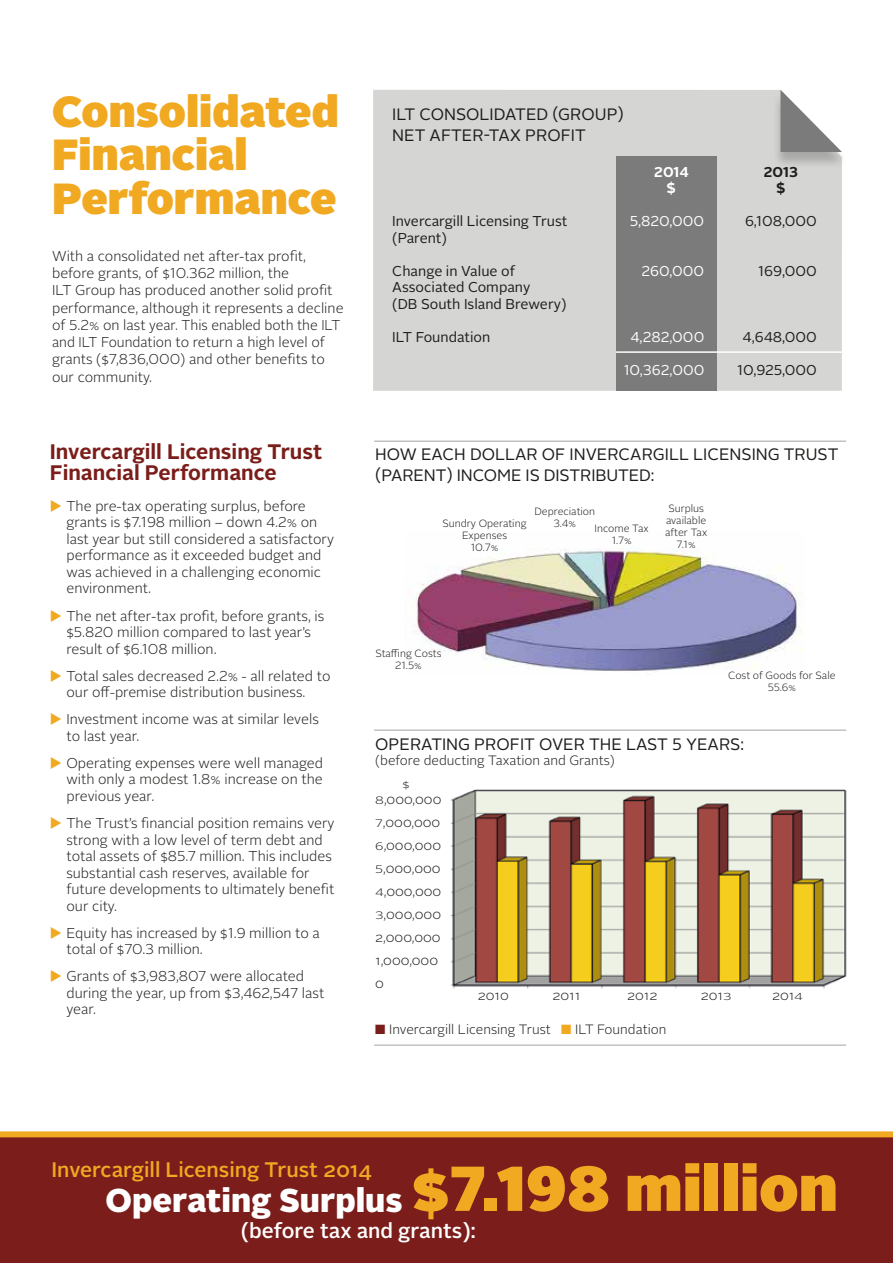
<style>
.page{position:relative;width:893px;height:1263px;background:#fff}
.page>*{position:absolute;margin:0;border:0;box-sizing:border-box;transform-origin:0 0}
.t1{font:900 43.5px/43.5px "Alright Sans";color:#f1a922}
.t2{font:900 33px "Alright Sans";color:#fff}
.t3{font:700 21px/21px "Alright Sans";color:#7b1e1b}
.t4{font:500 21px "Alright Sans";color:#f1a922}
.t5{font:500 21px "Alright Sans";color:#fff}
.t6{font:16.5px/21px "Alright Sans";color:#1d1d1b}
.t7{font:300 14.25px/16.5px "Alright Sans";color:#1d1d1b}
.t8{font:14.25px/16.5px "Alright Sans";color:#1d1d1b}
.t9{font:14.25px "Alright Sans";color:#fff}
.t10{font:700 14.25px "Alright Sans";color:#fff}
.t11{font:700 14.25px "Alright Sans";color:#1d1d1b}
.t12{font:300 13.5px/23px "Alright Sans";color:#1d1d1b}
.t13{font:300 10.8px "Alright Sans";color:#1d1d1b;scale:1.25 1}
.t14{font:300 10.5px/12px "Alright Sans";color:#1d1d1b;text-align:center}
.s1{color:#f1a922}
.s2{font-size:10.8px}
.s3{color:#7b1e1b}
.s4{font-size:10.2px}
.s5{font-size:63.15px;color:#f1a922}
</style>
<div class="page">
<div style="left:373px;top:90px;width:469px;height:301px;background:#d5d5d4"></div>
<div style="left:772px;top:92px;width:77px;height:77px;background:#1d1d1b;opacity:.25"></div>
<svg style="left:780px;top:90px;width:62px;height:62px"></svg>
<div style="left:0;top:1135px;width:893px;height:128px;background:#7b1e1b"></div>
<div style="left:616px;top:156px;width:101px;height:235px;background:#7c7b7b"></div>
<hr style="left:616px;top:351px;width:227px;height:2px;background:#fff">
<div style="left:0;top:1131px;width:893px;height:6px;background:#f1a922"></div>
<img style="left:413px;top:548px;width:390px;height:123px">
<img style="left:450px;top:789px;width:397px;height:200px">
<hr style="left:374px;top:440px;width:472px;height:2px;background:#c2c1c1">
<hr style="left:374px;top:729px;width:472px;height:2px;background:#c2c1c1">
<hr style="left:374px;top:1044px;width:472px;height:2px;background:#c2c1c1">
<h1 class="t1" style="left:52px;top:89px;width:288px">Consolidated<br>Financial<br>Performance</h1>
<p class="t7" style="left:52px;top:247px;width:293px;line-height:17.2px">With a consolidated net after-tax profit, before grants, of $10.362 million, the<br>ILT Group has produced another solid profit performance, although it represents a decline of 5.2% on last year. This enabled both the ILT and ILT Foundation to return a high level of grants ($7,836,000) and other benefits to our community.</p>
<h3 class="t3" style="left:50px;top:441px;width:274px">Invercargill Licensing Trust<br>Financial Performance</h3>
<p class="t7" style="left:66px;top:498px;width:269px;text-indent:-17px"><span class="s1">◆</span> The pre-tax operating surplus, before grants is $7.198 million – down 4.2% on last year but still considered a satisfactory performance as it exceeded budget and was achieved in a challenging economic environment.</p>
<p class="t7" style="left:66px;top:608px;width:259px;text-indent:-17px"><span class="s1">◆</span> The net after-tax profit, before grants, is $5.820 million compared to last year’s result of $6.108 million.</p>
<p class="t7" style="left:50px;top:668px;width:282px;text-align:center"><span class="s1">◆</span> Total sales decreased 2.2% - all related to our off-premise distribution business.</p>
<p class="t7" style="left:66px;top:711px;width:254px;text-indent:-17px"><span class="s1">◆</span> Investment income was at similar levels to last year.</p>
<p class="t7" style="left:66px;top:755px;width:258px;text-align:justify;text-indent:-17px"><span class="s1">◆</span> Operating expenses were well managed with only a modest 1.8% increase on the previous year.</p>
<p class="t7" style="left:66px;top:815px;width:270px;text-indent:-17px"><span class="s1">◆</span> The Trust’s financial position remains very strong with a low level of term debt and total assets of $85.7 million. This includes substantial cash reserves, available for future developments to ultimately benefit our city.</p>
<p class="t7" style="left:66px;top:925px;width:255px;text-indent:-17px"><span class="s1">◆</span> Equity has increased by $1.9 million to a total of $70.3 million.</p>
<p class="t7" style="left:66px;top:968px;width:259px;text-indent:-17px"><span class="s1">◆</span> Grants of $3,983,807 were allocated during the year, up from $3,462,547 last year.</p>
<p class="t6" style="left:392px;top:104px;width:233px">ILT CONSOLIDATED (GROUP)<br>NET AFTER-TAX PROFIT</p>
<p class="t10" style="left:654px;top:162px;width:36px">2014</p>
<p class="t11" style="left:763px;top:162px;width:36px">2013</p>
<p class="t10" style="left:667px;top:178px;width:11px">$</p>
<p class="t11" style="left:776px;top:178px;width:11px">$</p>
<p class="t8" style="left:392px;top:213px;width:177px">Invercargill Licensing Trust</p>
<p class="t9" style="left:630px;top:212px;width:76px">5,820,000</p>
<p class="t8" style="left:745px;top:213px;width:73px">6,108,000</p>
<p class="t8" style="left:392px;top:230px;width:56px">(Parent)</p>
<p class="t8" style="left:392px;top:263px;width:124px">Change in Value of</p>
<p class="t9" style="left:641px;top:261px;width:64px">260,000</p>
<p class="t8" style="left:758px;top:263px;width:60px">169,000</p>
<p class="t8" style="left:392px;top:279px;width:176px">Associated Company<br>(DB South Island Brewery)</p>
<p class="t8" style="left:392px;top:329px;width:100px">ILT Foundation</p>
<p class="t9" style="left:630px;top:327px;width:75px">4,282,000</p>
<p class="t8" style="left:743px;top:329px;width:76px">4,648,000</p>
<p class="t9" style="left:624px;top:360px;width:82px">10,362,000</p>
<p class="t8" style="left:737px;top:362px;width:81px">10,925,000</p>
<p class="t6" style="left:375px;top:444px;width:465px">HOW EACH DOLLAR OF INVERCARGILL LICENSING TRUST (PARENT) INCOME IS DISTRIBUTED:</p>
<p class="t14" style="left:443px;top:518px;width:86px">Sundry Operating<br>Expenses<br>10.7%</p>
<p class="t14" style="left:534px;top:505px;width:62px">Depreciation<br>3.4%</p>
<p class="t14" style="left:595px;top:523px;width:56px">Income Tax<br>1.7%</p>
<p class="t14" style="left:665px;top:503px;width:44px">Surplus available after Tax<br>7.1%</p>
<p class="t14" style="left:375px;top:647px;width:68px">Staffing Costs<br>21.5%</p>
<p class="t14" style="left:728px;top:670px;width:109px">Cost of Goods for Sale<br>55.6%</p>
<p class="t6" style="left:375px;top:734px;width:370px">OPERATING PROFIT OVER THE LAST 5 YEARS:</p>
<p class="t12" style="left:375px;top:749px;width:241px">(before deducting Taxation and Grants)</p>
<p class="t13" style="left:403px;top:777px;width:7px">$</p>
<p class="t12" style="left:375px;top:788px;width:68px"><span class="s2">8</span>,000,000<br><span class="s2">7</span>,000,000<br><span class="s2">6</span>,000,000<br><span class="s2">5</span>,000,000<br><span class="s2">4</span>,000,000<br><span class="s2">3</span>,000,000<br>2,000,000<br>1,000,000<br>0</p>
<p class="t12" style="left:375px;top:1018px;width:293px"><span class="s3">■</span> Invercargill Licensing Trust <span class="s1">■</span> ILT Foundation</p>
<p class="t12" style="left:478px;top:984px;width:32px">2010</p>
<p class="t12" style="left:553px;top:984px;width:29px">2011</p>
<p class="t12" style="left:627px;top:984px;width:32px">2012</p>
<p class="t12" style="left:701px;top:984px;width:32px">201<span class="s4">3</span></p>
<p class="t12" style="left:772px;top:984px;width:32px">201<span class="s4">4</span></p>
<h3 class="t4" style="left:52px;top:1155px;width:322px">Invercargill Licensing Trust 2014</h3>
<h2 class="t2" style="left:106px;top:1177px;width:734px">Operating Surplus <span class="s5">$7.198 million</span></h2>
<h3 class="t5" style="left:241px;top:1216px;width:236px">(before tax and grants):</h3>
</div>
